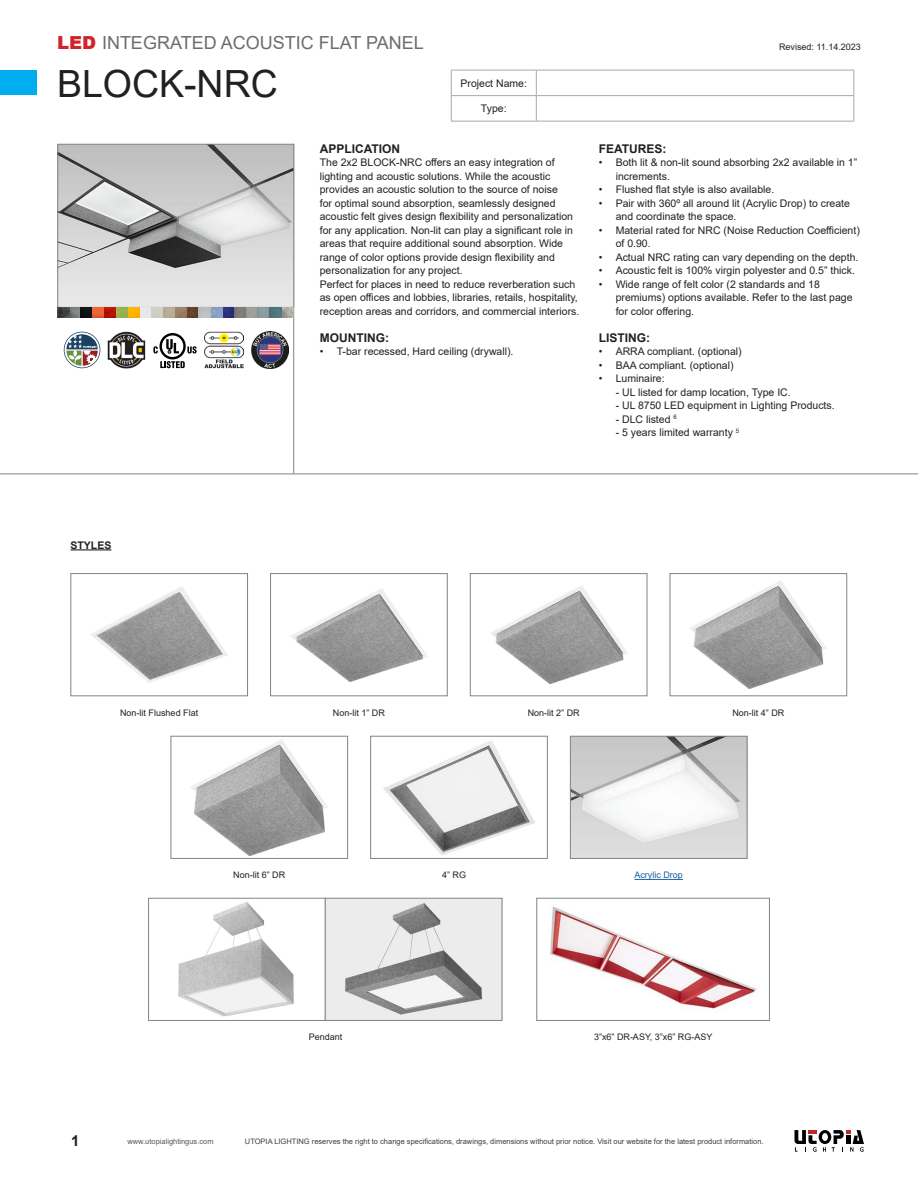
<style>
.page{position:relative;width:918px;height:1188px;background:#fff}
.page>*{position:absolute;margin:0;border:0;box-sizing:border-box;transform-origin:0 0}
.t1{font:37.5px "Arial";color:#231f20}
.t2{font:18px "Arial";color:#6c6d70}
.t3{font:700 15px "Arial";color:#231f20}
.t4{font:700 12px "Arial";color:#231f20}
.t5{font:10.5px/13.5px "Arial";color:#231f20}
.t6{font:700 10.5px "Arial";color:#231f20}
.t7{font:9px "Arial";color:#231f20}
.t8{font:9px "Arial";color:#175d9e}
.t9{font:7.5px "Arial";color:#3e3e3f}
.t10{font:7.5px "Arial";color:#57585a}
.s1{font-weight:900;color:#d1232a}
</style>
<div class="page">
<div style="left:0;top:70px;width:37px;height:25px;background:#00aeef"></div>
<svg style="left:794px;top:1130px;width:70px;height:22px"></svg>
<svg style="left:64px;top:332px;width:36px;height:36px"></svg>
<hr style="left:0;top:474px;width:918px;height:1px;background:#848480">
<hr style="left:293px;top:144px;width:1px;height:330px;background:#848480">
<img style="left:59px;top:146px;width:233px;height:160px">
<div style="left:57px;top:144px;width:237px;height:164px;border:1px solid #848480"></div>
<div style="left:71px;top:573px;width:177px;height:123px;border:1px solid #848480"></div>
<div style="left:270px;top:573px;width:178px;height:123px;border:1px solid #848480"></div>
<div style="left:171px;top:736px;width:177px;height:123px;border:1px solid #848480"></div>
<img style="left:178px;top:900px;width:322px;height:119px">
<div style="left:148px;top:898px;width:178px;height:123px;border:1px solid #848480"></div>
<div style="left:470px;top:573px;width:177px;height:123px;border:1px solid #848480"></div>
<div style="left:370px;top:736px;width:178px;height:123px;border:1px solid #848480"></div>
<div style="left:325px;top:898px;width:177px;height:123px;border:1px solid #848480"></div>
<div style="left:670px;top:573px;width:177px;height:123px;border:1px solid #848480"></div>
<img style="left:572px;top:738px;width:173px;height:119px">
<div style="left:570px;top:736px;width:177px;height:123px;border:1px solid #848480"></div>
<img style="left:550px;top:906px;width:207px;height:103px">
<div style="left:537px;top:898px;width:233px;height:123px;border:1px solid #848480"></div>
<svg style="left:160px;top:361px;width:25px;height:7px"></svg>
<svg style="left:187px;top:346px;width:10px;height:8px"></svg>
<svg style="left:160px;top:333px;width:26px;height:26px"></svg>
<svg style="left:162px;top:335px;width:21px;height:22px"></svg>
<svg style="left:166px;top:339px;width:13px;height:14px"></svg>
<svg style="left:153px;top:346px;width:5px;height:8px"></svg>
<hr style="left:634px;top:879px;width:49px;height:1px;background:#175d9e">
<svg style="left:451px;top:70px;width:403px;height:51px"></svg>
<hr style="left:451px;top:121px;width:85px;height:1px;background:#a8a9ad">
<hr style="left:536px;top:121px;width:318px;height:1px;background:#a8a9ad">
<img style="left:107px;top:332px;width:39px;height:36px">
<img style="left:205px;top:332px;width:38px;height:36px">
<img style="left:491px;top:586px;width:136px;height:98px">
<img style="left:690px;top:581px;width:137px;height:108px">
<img style="left:191px;top:739px;width:137px;height:117px">
<img style="left:91px;top:587px;width:137px;height:95px">
<img style="left:291px;top:588px;width:136px;height:93px">
<img style="left:383px;top:740px;width:152px;height:115px">
<hr style="left:71px;top:549px;width:40px;height:1px;background:#231f20">
<svg style="left:57px;top:308px;width:237px;height:9px;background:#928272"></svg>
<img style="left:251px;top:332px;width:37px;height:36px">
<p class="t2" style="left:57px;top:31px;width:368px"><span class="s1">LED</span> INTEGRATED ACOUSTIC FLAT PANEL</p>
<p class="t1" style="left:57px;top:58px;width:222px">BLOCK-NRC</p>
<p class="t5" style="left:461px;top:76px;width:68px">Project Name:</p>
<p class="t5" style="left:481px;top:102px;width:27px">Type:</p>
<p class="t4" style="left:320px;top:140px;width:82px">APPLICATION</p>
<p class="t5" style="left:320px;top:156px;width:255px">The 2x2 BLOCK-NRC offers an easy integration of lighting and acoustic solutions. While the acoustic provides an acoustic solution to the source of noise<br>for optimal sound absorption, seamlessly designed acoustic felt gives design flexibility and personalization for any application. Non-lit can play a significant role in areas that require additional sound absorption. Wide range of color options provide design flexibility and personalization for any project.</p>
<p class="t5" style="left:320px;top:277px;width:261px">Perfect for places in need to reduce reverberation such as open offices and lobbies, libraries, retails, hospitality, reception areas and corridors, and commercial interiors.</p>
<p class="t4" style="left:320px;top:329px;width:71px">MOUNTING:</p>
<p class="t5" style="left:320px;top:345px;width:195px">• T-bar recessed, Hard ceiling (drywall).</p>
<p class="t7" style="left:779px;top:40px;width:83px">Revised: 11.14.2023</p>
<p class="t4" style="left:599px;top:140px;width:69px">FEATURES:</p>
<p class="t5" style="left:616px;top:156px;width:243px;text-indent:-17px">• Both lit &amp; non-lit sound absorbing 2x2 available in 1” increments.</p>
<p class="t5" style="left:599px;top:183px;width:177px">• Flushed flat style is also available.</p>
<p class="t5" style="left:616px;top:196px;width:236px;text-indent:-17px">• Pair with 360º all around lit (Acrylic Drop) to create and coordinate the space.</p>
<p class="t5" style="left:616px;top:223px;width:246px;text-indent:-17px">• Material rated for NRC (Noise Reduction Coefficient) of 0.90.</p>
<p class="t5" style="left:599px;top:250px;width:261px">• Actual NRC rating can vary depending on the depth.</p>
<p class="t5" style="left:599px;top:264px;width:258px">• Acoustic felt is 100% virgin polyester and 0.5” thick.</p>
<p class="t5" style="left:616px;top:277px;width:238px;text-indent:-17px">• Wide range of felt color (2 standards and 18 premiums) options available. Refer to the last page for color offering.</p>
<p class="t4" style="left:599px;top:329px;width:53px">LISTING:</p>
<p class="t5" style="left:599px;top:345px;width:145px">• ARRA compliant. (optional)</p>
<p class="t5" style="left:599px;top:358px;width:136px">• BAA compliant. (optional)</p>
<p class="t5" style="left:599px;top:372px;width:68px">• Luminaire:</p>
<p class="t5" style="left:616px;top:385px;width:177px">- UL listed for damp location, Type IC.</p>
<p class="t5" style="left:616px;top:399px;width:221px">- UL 8750 LED equipment in Lighting Products.</p>
<p class="t5" style="left:616px;top:412px;width:63px">- DLC listed <sup>6</sup></p>
<p class="t5" style="left:616px;top:426px;width:125px">- 5 years limited warranty <sup>5</sup></p>
<p class="t6" style="left:71px;top:538px;width:42px">STYLES</p>
<p class="t7" style="left:120px;top:706px;width:80px">Non-lit Flushed Flat</p>
<p class="t7" style="left:333px;top:706px;width:54px">Non-lit 1” DR</p>
<p class="t7" style="left:528px;top:706px;width:54px">Non-lit 2” DR</p>
<p class="t7" style="left:732px;top:706px;width:54px">Non-lit 4” DR</p>
<p class="t7" style="left:233px;top:869px;width:54px">Non-lit 6” DR</p>
<p class="t7" style="left:442px;top:869px;width:26px">4” RG</p>
<p class="t8" style="left:634px;top:869px;width:50px">Acrylic Drop</p>
<p class="t7" style="left:309px;top:1031px;width:35px">Pendant</p>
<p class="t7" style="left:594px;top:1031px;width:120px">3”x6” DR-ASY, 3”x6” RG-ASY</p>
<h3 class="t3" style="left:71px;top:1131px;width:10px">1</h3>
<p class="t10" style="left:127px;top:1136px;width:88px">www.utopialightingus.com</p>
<p class="t9" style="left:245px;top:1136px;width:520px">UTOPIA LIGHTING reserves the right to change specifications, drawings, dimensions without prior notice. Visit our website for the latest product information.</p>
</div>
